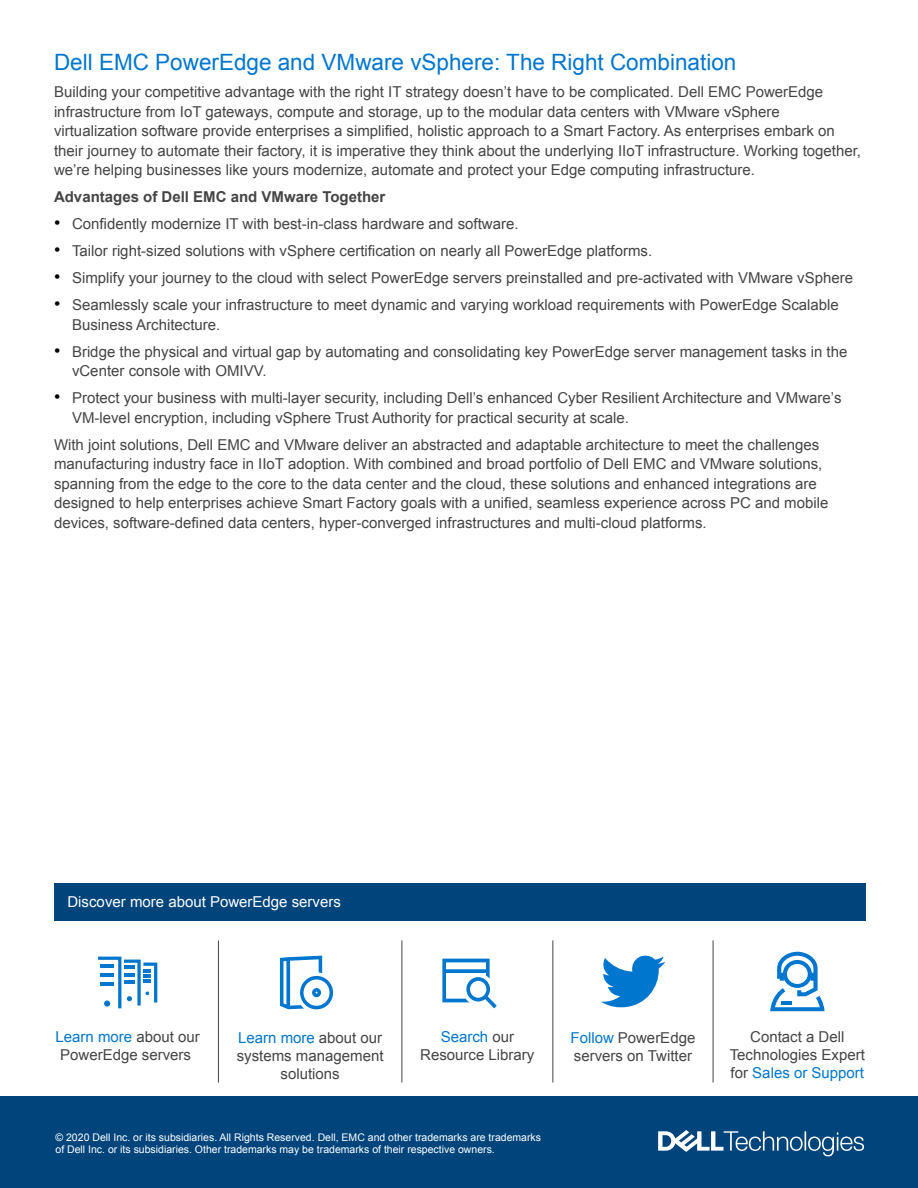
<style>
.page{position:relative;width:918px;height:1188px;background:#fff}
.page>*{position:absolute;margin:0;border:0;box-sizing:border-box;transform-origin:0 0}
.t1{font:22.5px "Arial";color:#0076ce}
.t2{font:15px/19.5px "Arial";color:#444}
.t3{font:700 15px "Arial";color:#444}
.t4{font:15px "Arial";color:#fff}
.t5{font:10.5px/12px "Arial";color:#fff}
.s1{font-size:18px;color:#000}
.s2{color:#0076ce}
.s3{color:#fff}
</style>
<div class="page">
<div style="left:0;top:1096px;width:918px;height:92px;background:#00447c"></div>
<svg style="left:658px;top:1130px;width:206px;height:26px"></svg>
<hr style="left:218px;top:940px;width:1px;height:143px;background:#444">
<hr style="left:402px;top:940px;width:1px;height:143px;background:#444">
<hr style="left:553px;top:940px;width:1px;height:143px;background:#444">
<div style="left:54px;top:883px;width:811px;height:37px;background:#00447c"></div>
<hr style="left:713px;top:940px;width:1px;height:143px;background:#444">
<svg style="left:770px;top:952px;width:55px;height:59px"></svg>
<svg style="left:601px;top:955px;width:64px;height:53px"></svg>
<svg style="left:98px;top:957px;width:59px;height:51px"></svg>
<svg style="left:280px;top:956px;width:53px;height:53px"></svg>
<svg style="left:442px;top:959px;width:55px;height:49px"></svg>
<h1 class="t1" style="left:54px;top:54px;width:684px">Dell EMC PowerEdge and VMware vSphere: The Right Combination</h1>
<p class="t2" style="left:54px;top:84px;width:809px">Building your competitive advantage with the right IT strategy doesn’t have to be complicated. Dell EMC PowerEdge infrastructure from IoT gateways, compute and storage, up to the modular data centers with VMware vSphere virtualization software provide enterprises a simplified, holistic approach to a Smart Factory. As enterprises embark on their journey to automate their factory, it is imperative they think about the underlying IIoT infrastructure. Working together, we’re helping businesses like yours modernize, automate and protect your Edge computing infrastructure.</p>
<p class="t3" style="left:54px;top:187px;width:333px">Advantages of Dell EMC and VMware Together</p>
<p class="t2" style="left:54px;top:215px;width:466px"><span class="s1">•</span> Confidently modernize IT with best-in-class hardware and software.</p>
<p class="t2" style="left:54px;top:242px;width:600px"><span class="s1">•</span> Tailor right-sized solutions with vSphere certification on nearly all PowerEdge platforms.</p>
<p class="t2" style="left:54px;top:270px;width:801px"><span class="s1">•</span> Simplify your journey to the cloud with select PowerEdge servers preinstalled and pre-activated with VMware vSphere</p>
<p class="t2" style="left:72px;top:297px;width:768px;text-indent:-18px"><span class="s1">•</span> Seamlessly scale your infrastructure to meet dynamic and varying workload requirements with PowerEdge Scalable<br>Business Architecture.</p>
<p class="t2" style="left:72px;top:343px;width:777px;text-indent:-18px"><span class="s1">•</span> Bridge the physical and virtual gap by automating and consolidating key PowerEdge server management tasks in the vCenter console with OMIVV.</p>
<p class="t2" style="left:72px;top:390px;width:771px;text-indent:-18px"><span class="s1">•</span> Protect your business with multi-layer security, including Dell’s enhanced Cyber Resilient Architecture and VMware’s<br>VM-level encryption, including vSphere Trust Authority for practical security at scale.</p>
<p class="t2" style="left:54px;top:436px;width:776px">With joint solutions, Dell EMC and VMware deliver an abstracted and adaptable architecture to meet the challenges manufacturing industry face in IIoT adoption. With combined and broad portfolio of Dell EMC and VMware solutions, spanning from the edge to the core to the data center and the cloud, these solutions and enhanced integrations are designed to help enterprises achieve Smart Factory goals with a unified, seamless experience across PC and mobile devices, software-defined data centers, hyper-converged infrastructures and multi-cloud platforms.</p>
<p class="t4" style="left:68px;top:896px;width:275px">Discover more about PowerEdge servers</p>
<p class="t2" style="left:56px;top:1029px;width:146px;line-height:18px;text-align:center"><span class="s2">Learn more</span> about our<br>PowerEdge servers<span class="s3">]</span></p>
<p class="t2" style="left:237px;top:1030px;width:148px;line-height:18px;text-align:center"><span class="s2">Learn more</span> about our systems management solutions</p>
<p class="t2" style="left:730px;top:1029px;width:137px;line-height:18px;text-align:center">Contact a Dell<br>Technologies Expert for <span class="s2">Sales or Support</span></p>
<p class="t2" style="left:420px;top:1029px;width:116px;line-height:18px;text-align:center"><span class="s2">Search</span> our<br>Resource Library</p>
<p class="t2" style="left:571px;top:1030px;width:126px;line-height:18px"><span class="s2">Follow</span> PowerEdge servers on Twitter</p>
<p class="t5" style="left:56px;top:1132px;width:487px">© 2020 Dell Inc. or its subsidiaries. All Rights Reserved. Dell, EMC and other trademarks are trademarks of Dell Inc. or its subsidiaries. Other trademarks may be trademarks of their respective owners.</p>
</div>
